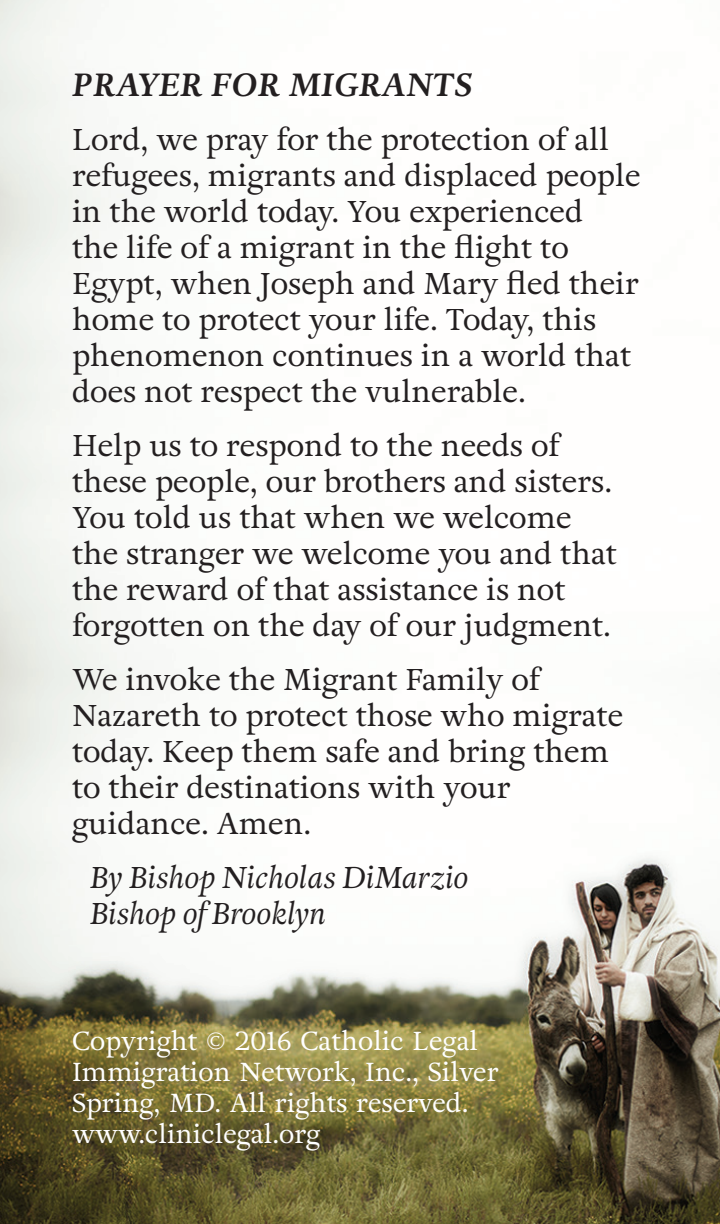
<style>
.page{position:relative;width:720px;height:1224px;background:#fff}
.page>*{position:absolute;margin:0;border:0;box-sizing:border-box;transform-origin:0 0}
.t1{font:italic 700 32px "Adriane Text";color:#231f20}
.body{font:30px/36px "Adriane Text";color:#231f20}
.body-2{font:italic 30px/36px "Adriane Text";color:#231f20}
.t2{font:26px/31.2px "Adriane Text";color:#fff}
</style>
<div class="page">
<img style="left:0;top:0;width:720px;height:1224px">
<p class="t1" style="left:72px;top:63px;width:402px">PRAYER FOR MIGRANTS</p>
<p class="body" style="left:72px;top:121px;width:570px">Lord, we pray for the protection of all refugees, migrants and displaced people in the world today. You experienced<br>the life of a migrant in the flight to Egypt, when Joseph and Mary fled their home to protect your life. Today, this phenomenon continues in a world that does not respect the vulnerable.</p>
<p class="body" style="left:72px;top:427px;width:546px">Help us to respond to the needs of these people, our brothers and sisters.<br>You told us that when we welcome the stranger we welcome you and that the reward of that assistance is not forgotten on the day of our judgment.</p>
<p class="body" style="left:72px;top:661px;width:553px">We invoke the Migrant Family of<br>Nazareth to protect those who migrate today. Keep them safe and bring them to their destinations with your guidance. Amen.</p>
<p class="body-2" style="left:90px;top:860px;width:380px">By Bishop Nicholas DiMarzio<br>Bishop of Brooklyn</p>
<p class="t2" style="left:72px;top:1025px;width:428px">Copyright © 2016 Catholic Legal<br>Immigration Network, Inc., Silver<br>Spring, MD. All rights reserved. www.cliniclegal.org</p>
</div>
